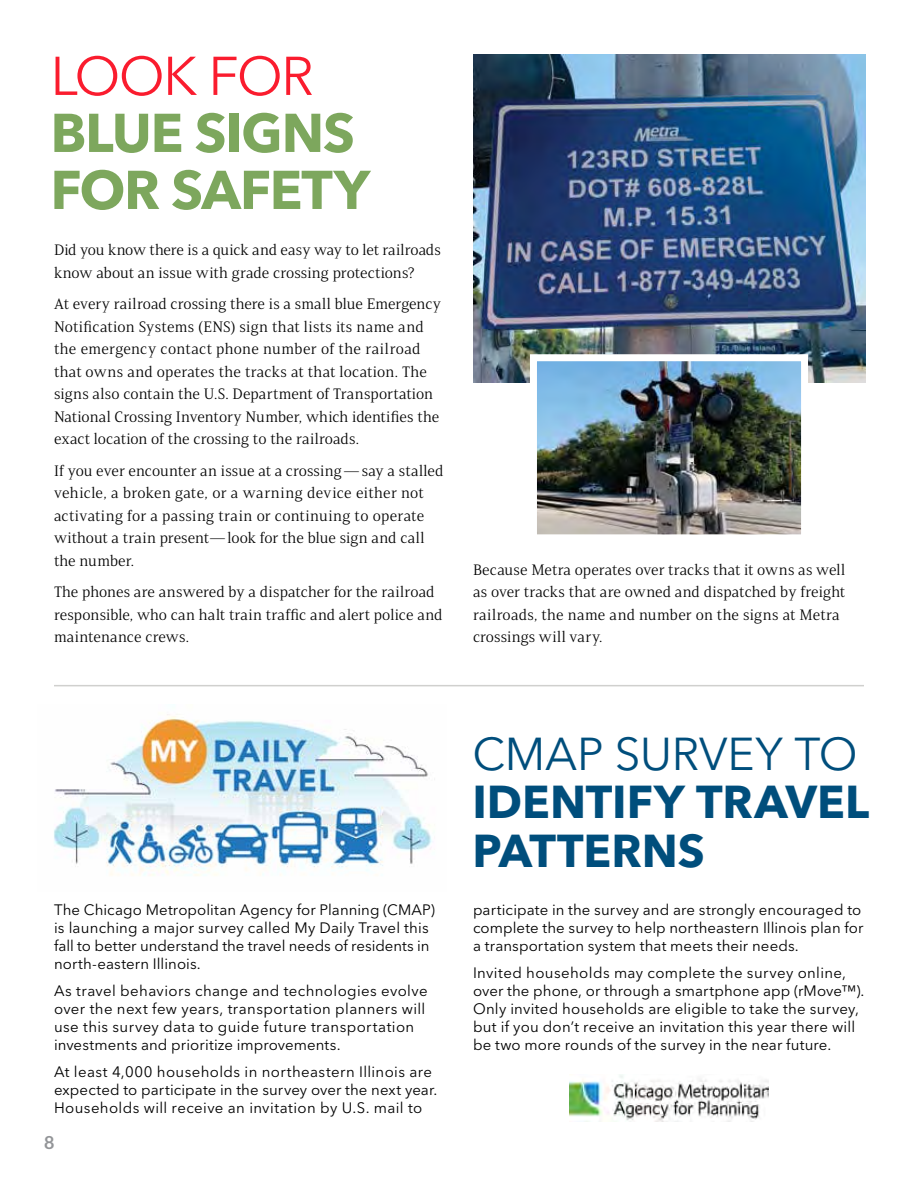
<style>
.page{position:relative;width:918px;height:1188px;background:#fff}
.page>*{position:absolute;margin:0;border:0;box-sizing:border-box;transform-origin:0 0}
.t1{font:700 54px/57px "Avenir Next LT Pro";letter-spacing:-.025em;color:#7da75d}
.t2{font:54px "Avenir Next LT Pro";letter-spacing:-.03em;color:#fa1c2e}
.t3{font:700 45.75px/48.3px "Avenir Next LT Pro";color:#004e7c}
.t4{font:45.75px "Avenir Next LT Pro";letter-spacing:-.005em;color:#004e7c}
.t5{font:700 18px "Aleo";color:#939598}
.t6{font:15px/22.5px "Mandrel Nor Boo";letter-spacing:.01em;color:#000}
.t7{font:15px/18px "Avenir Next LT Pro";letter-spacing:.015em;color:#000}
</style>
<div class="page">
<img style="left:569px;top:1074px;width:200px;height:48px">
<img style="left:473px;top:54px;width:392px;height:328px">
<img style="left:538px;top:362px;width:262px;height:171px">
<div style="left:530px;top:354px;width:278px;height:187px;border:7px solid #fff"></div>
<img style="left:54px;top:714px;width:379px;height:162px">
<hr style="left:54px;top:685px;width:810px;height:1px;background:#d0d0ce">
<h1 class="t2" style="left:50px;top:44px;width:265px">LOOK FOR</h1>
<h1 class="t1" style="left:50px;top:104px;width:321px">BLUE SIGNS<br>FOR SAFETY</h1>
<p class="t6" style="left:54px;top:239px;width:388px">Did you know there is a quick and easy way to let railroads know about an issue with grade crossing protections?</p>
<p class="t6" style="left:54px;top:293px;width:389px">At every railroad crossing there is a small blue Emergency Notification Systems (ENS) sign that lists its name and the emergency contact phone number of the railroad that owns and operates the tracks at that location. The signs also contain the U.S. Department of Transportation National Crossing Inventory Number, which identifies the exact location of the crossing to the railroads.</p>
<p class="t6" style="left:54px;top:459px;width:391px">If you ever encounter an issue at a crossing—say a stalled vehicle, a broken gate, or a warning device either not activating for a passing train or continuing to operate without a train present—look for the blue sign and call the number.</p>
<p class="t6" style="left:54px;top:581px;width:390px">The phones are answered by a dispatcher for the railroad responsible, who can halt train traffic and alert police and maintenance crews.</p>
<p class="t6" style="left:473px;top:558px;width:374px">Because Metra operates over tracks that it owns as well as over tracks that are owned and dispatched by freight railroads, the name and number on the signs at Metra crossings will vary.</p>
<p class="t7" style="left:54px;top:901px;width:383px">The Chicago Metropolitan Agency for Planning (CMAP) is launching a major survey called My Daily Travel this fall to better understand the travel needs of residents in north-eastern Illinois.</p>
<p class="t7" style="left:54px;top:982px;width:375px">As travel behaviors change and technologies evolve over the next few years, transportation planners will use this survey data to guide future transportation investments and prioritize improvements.</p>
<p class="t7" style="left:54px;top:1063px;width:385px">At least 4,000 households in northeastern Illinois are expected to participate in the survey over the next year.<br>Households will receive an invitation by U.S. mail to</p>
<p class="t5" style="left:44px;top:1131px;width:11px">8</p>
<h2 class="t4" style="left:472px;top:727px;width:387px">CMAP SURVEY TO</h2>
<h2 class="t3" style="left:472px;top:778px;width:398px">IDENTIFY TRAVEL<br>PATTERNS</h2>
<p class="t7" style="left:473px;top:901px;width:392px">participate in the survey and are strongly encouraged to complete the survey to help northeastern Illinois plan for a transportation system that meets their needs.</p>
<p class="t7" style="left:473px;top:964px;width:393px">Invited households may complete the survey online, over the phone, or through a smartphone app (rMove™).<br>Only invited households are eligible to take the survey, but if you don’t receive an invitation this year there will be two more rounds of the survey in the near future.</p>
</div>
